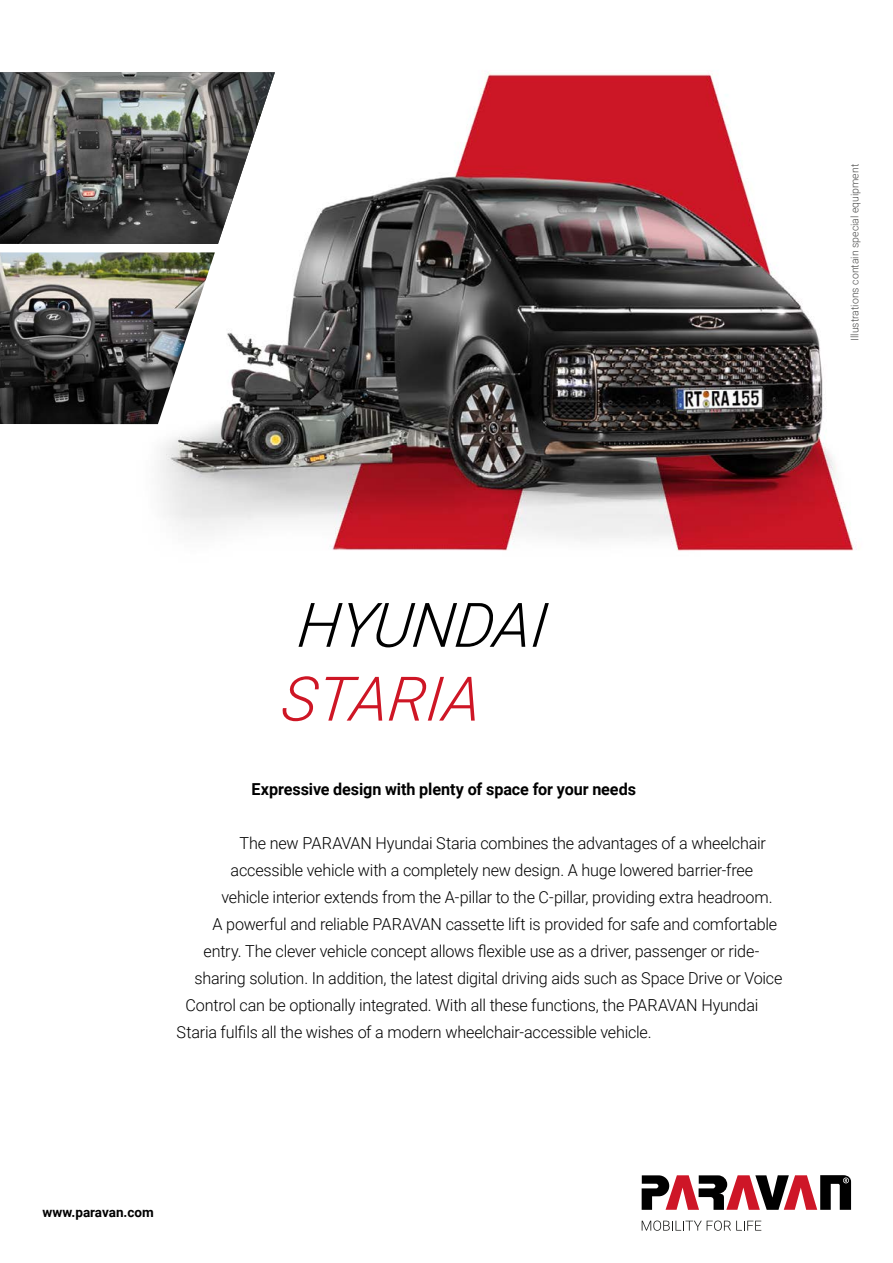
<style>
.page{position:relative;width:893px;height:1263px;background:#fff}
.page>*{position:absolute;margin:0;border:0;box-sizing:border-box;transform-origin:0 0}
.t1{font:italic 300 61.5px "Roboto";color:#000}
.t2{font:italic 300 61.5px "Roboto";color:#ce1625}
.t3{font:300 16.5px "Roboto";letter-spacing:-.015em;color:#000}
.t4{font:700 16.5px "Roboto";letter-spacing:-.005em;color:#000}
.t5{font:700 13.5px "Roboto";color:#000}
.t6{font:300 10.5px "Roboto";color:#4a4a49}
</style>
<div class="page">
<img style="left:53px;top:70px;width:803px;height:481px">
<img style="left:0;top:72px;width:275px;height:172px">
<img style="left:0;top:252px;width:215px;height:172px">
<svg style="left:642px;top:1175px;width:209px;height:35px"></svg>
<svg style="left:642px;top:1220px;width:119px;height:11px"></svg>
<p class="t6" style="left:847px;top:341px;width:178px;rotate:-90deg">Illustrations contain special equipment</p>
<h1 class="t1" style="left:296px;top:582px;width:260px">HYUNDAI</h1>
<h1 class="t2" style="left:280px;top:656px;width:201px">STARIA</h1>
<p class="t4" style="left:252px;top:778px;width:386px">Expressive design with plenty of space for your needs</p>
<p class="t3" style="left:240px;top:832px;width:528px">The new PARAVAN Hyundai Staria combines the advantages of a wheelchair</p>
<p class="t3" style="left:231px;top:859px;width:524px">accessible vehicle with a completely new design. A huge lowered barrier-free</p>
<p class="t3" style="left:222px;top:886px;width:553px">vehicle interior extends from the A-pillar to the C-pillar, providing extra headroom.</p>
<p class="t3" style="left:213px;top:913px;width:566px">A powerful and reliable PARAVAN cassette lift is provided for safe and comfortable</p>
<p class="t3" style="left:204px;top:940px;width:557px">entry. The clever vehicle concept allows flexible use as a driver, passenger or ride-</p>
<p class="t3" style="left:195px;top:967px;width:589px">sharing solution. In addition, the latest digital driving aids such as Space Drive or Voice</p>
<p class="t3" style="left:186px;top:994px;width:574px">Control can be optionally integrated. With all these functions, the PARAVAN Hyundai</p>
<p class="t3" style="left:177px;top:1021px;width:477px">Staria fulfils all the wishes of a modern wheelchair-accessible vehicle.</p>
<p class="t5" style="left:43px;top:1202px;width:113px">www.paravan.com</p>
</div>
